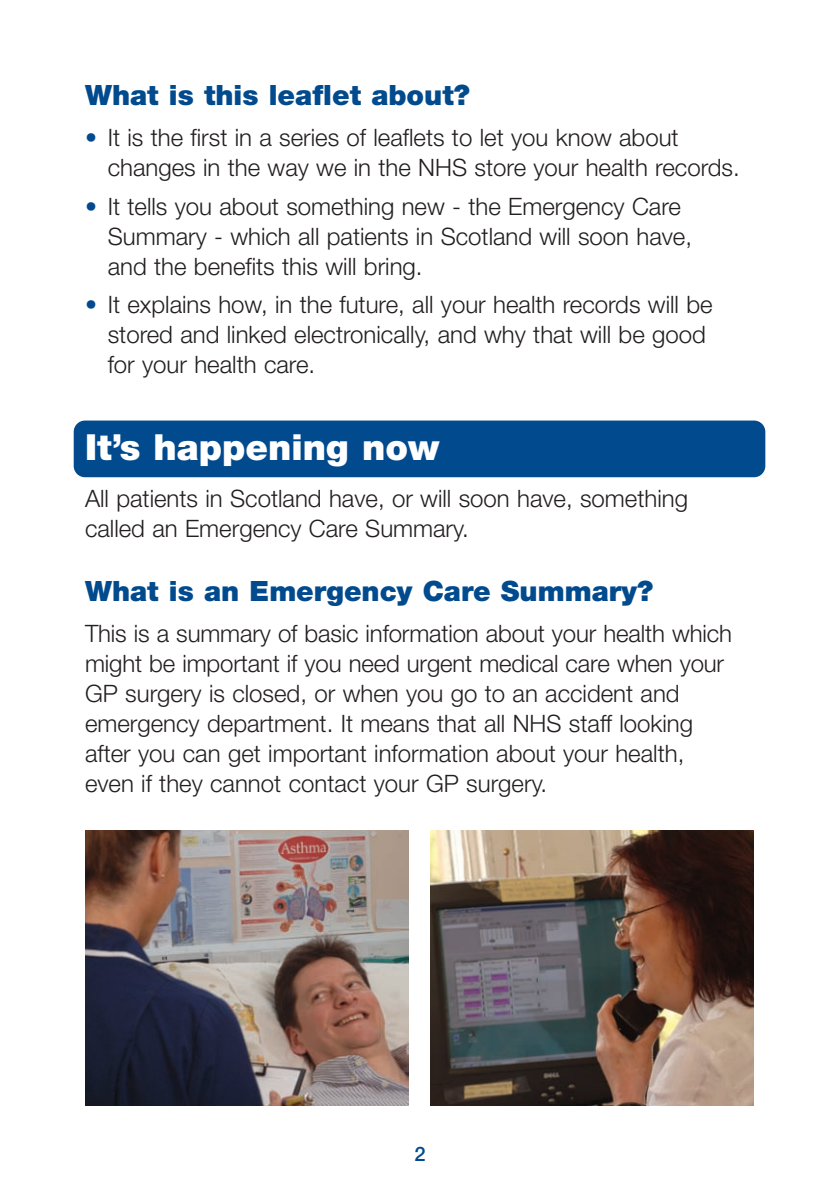
<style>
.page{position:relative;width:838px;height:1190px;background:#fff}
.page>*{position:absolute;margin:0;border:0;box-sizing:border-box;transform-origin:0 0}
.t1{font:900 36px "Helvetica Neue";color:#fff}
.t2{font:900 28px "Helvetica Neue";color:#004a8d}
.t3{font:300 24px/30px "Helvetica Neue";color:#231f20}
.t4{font:500 20px "Helvetica Neue";color:#004a8d}
.s1{color:#004a8d}
</style>
<div class="page">
<img style="left:73px;top:420px;width:693px;height:686px">
<p class="t2" style="left:85px;top:85px;width:386px">What is this leaflet about?</p>
<p class="t3" style="left:108px;top:125px;width:634px;text-indent:-23px"><span class="s1">•</span> It is the first in a series of leaflets to let you know about changes in the way we in the NHS store your health records.</p>
<p class="t3" style="left:108px;top:194px;width:586px;text-indent:-23px"><span class="s1">•</span> It tells you about something new - the Emergency Care<br>Summary - which all patients in Scotland will soon have, and the benefits this will bring.</p>
<p class="t3" style="left:108px;top:292px;width:606px;text-indent:-23px"><span class="s1">•</span> It explains how, in the future, all your health records will be stored and linked electronically, and why that will be good for your health care.</p>
<h1 class="t1" style="left:85px;top:434px;width:356px">It’s happening now</h1>
<p class="t3" style="left:85px;top:485px;width:605px">All patients in Scotland have, or will soon have, something called an Emergency Care Summary.</p>
<p class="t2" style="left:85px;top:581px;width:570px">What is an Emergency Care Summary?</p>
<p class="t3" style="left:85px;top:621px;width:648px">This is a summary of basic information about your health which might be important if you need urgent medical care when your GP surgery is closed, or when you go to an accident and emergency department. It means that all NHS staff looking after you can get important information about your health, even if they cannot contact your GP surgery.</p>
<p class="t4" style="left:415px;top:1147px;width:13px">2</p>
</div>
